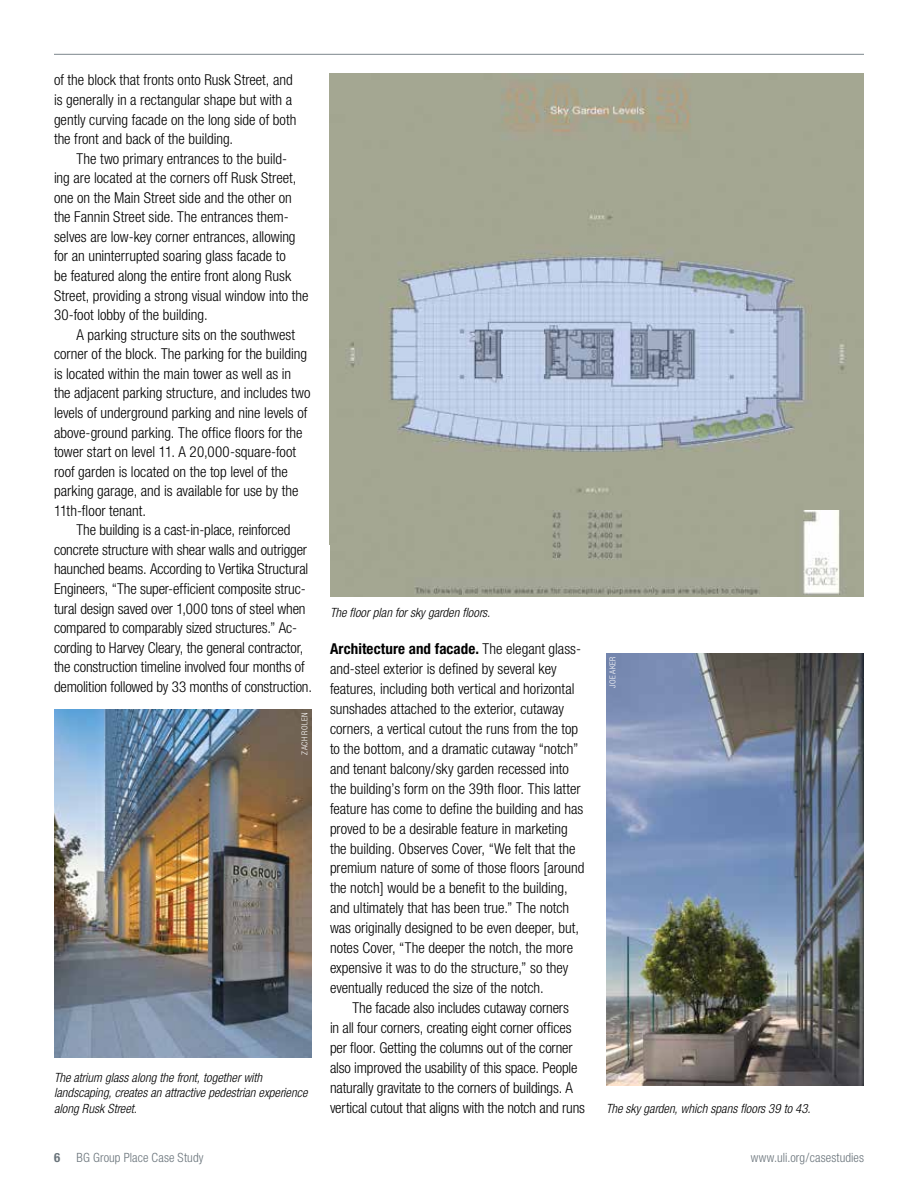
<style>
.page{position:relative;width:918px;height:1188px;background:#fff}
.page>*{position:absolute;margin:0;border:0;box-sizing:border-box;transform-origin:0 0}
.t1{font:300 condensed 15px/19.5px "Helvetica Neue";color:#000}
.t2{font:italic 300 condensed 12.75px/15.8px "Helvetica Neue";letter-spacing:.005em;color:#000}
.t3{font:300 condensed 12.75px "Helvetica Neue";letter-spacing:.01em;color:#6a747b}
.t4{font:700 condensed 12.75px "Helvetica Neue";color:#6a747b}
.t5{font:300 condensed 8.25px "Helvetica Neue";letter-spacing:.045em;color:#fff}
.s1{font-weight:700}
</style>
<div class="page">
<hr style="left:54px;top:54px;width:810px;height:1px;background:#949ca1">
<img style="left:606px;top:653px;width:258px;height:432px">
<img style="left:54px;top:710px;width:258px;height:347px">
<img style="left:330px;top:74px;width:534px;height:437px">
<img style="left:330px;top:511px;width:534px;height:85px">
<p class="t1" style="left:54px;top:70px;width:244px">of the block that fronts onto Rusk Street, and is generally in a rectangular shape but with a gently curving facade on the long side of both the front and back of the building.</p>
<p class="t1" style="left:54px;top:149px;width:256px;text-indent:22px">The two primary entrances to the build-<br>ing are located at the corners off Rusk Street, one on the Main Street side and the other on the Fannin Street side. The entrances them&shy;selves are low-key corner entrances, allowing for an uninterrupted soaring glass facade to<br>be featured along the entire front along Rusk Street, providing a strong visual window into the 30-foot lobby of the building.</p>
<p class="t1" style="left:54px;top:325px;width:258px;text-indent:22px">A parking structure sits on the southwest corner of the block. The parking for the building is located within the main tower as well as in the adjacent parking structure, and includes two levels of underground parking and nine levels of above-ground parking. The office floors for the tower start on level 11. A 20,000-square-foot roof garden is located on the top level of the parking garage, and is available for use by the 11th-floor tenant.</p>
<p class="t1" style="left:54px;top:520px;width:259px;text-indent:22px">The building is a cast-in-place, reinforced concrete structure with shear walls and outrigger haunched beams. According to Vertika Structural Engineers, “The super-efficient composite struc&shy;tural design saved over 1,000 tons of steel when compared to comparably sized structures.” Ac&shy;cording to Harvey Cleary, the general contractor, the construction timeline involved four months of demolition followed by 33 months of construction.</p>
<p class="t5" style="left:300px;top:755px;width:43px;rotate:-90deg">ZACH ROLEN</p>
<p class="t2" style="left:54px;top:1069px;width:255px">The atrium glass along the front, together with landscaping, creates an attractive pedestrian experience along Rusk Street.</p>
<p class="t2" style="left:330px;top:605px;width:162px">The floor plan for sky garden floors.</p>
<p class="t1" style="left:330px;top:638px;width:256px;line-height:20px"><span class="s1">Architecture and facade.</span> The elegant glass&shy;and-steel exterior is defined by several key features, including both vertical and horizontal sunshades attached to the exterior, cutaway corners, a vertical cutout the runs from the top to the bottom, and a dramatic cutaway “notch” and tenant balcony/sky garden recessed into the building’s form on the 39th floor. This latter feature has come to define the building and has proved to be a desirable feature in marketing the building. Observes Cover, “We felt that the premium nature of some of those floors [around the notch] would be a benefit to the building, and ultimately that has been true.” The notch was originally designed to be even deeper, but, notes Cover, “The deeper the notch, the more expensive it was to do the structure,” so they eventually reduced the size of the notch.</p>
<p class="t1" style="left:330px;top:998px;width:257px;line-height:20px;text-indent:22px">The facade also includes cutaway corners<br>in all four corners, creating eight corner offices per floor. Getting the columns out of the corner also improved the usability of this space. People naturally gravitate to the corners of buildings. A vertical cutout that aligns with the notch and runs</p>
<p class="t5" style="left:608px;top:688px;width:33px;rotate:-90deg">JOE AKER</p>
<p class="t2" style="left:606px;top:1101px;width:206px">The sky garden, which spans floors 39 to 43.</p>
<p class="t4" style="left:54px;top:1150px;width:8px">6</p>
<p class="t3" style="left:77px;top:1150px;width:129px">BG Group Place Case Study</p>
<p class="t3" style="left:751px;top:1150px;width:115px">www.uli.org/casestudies</p>
</div>
